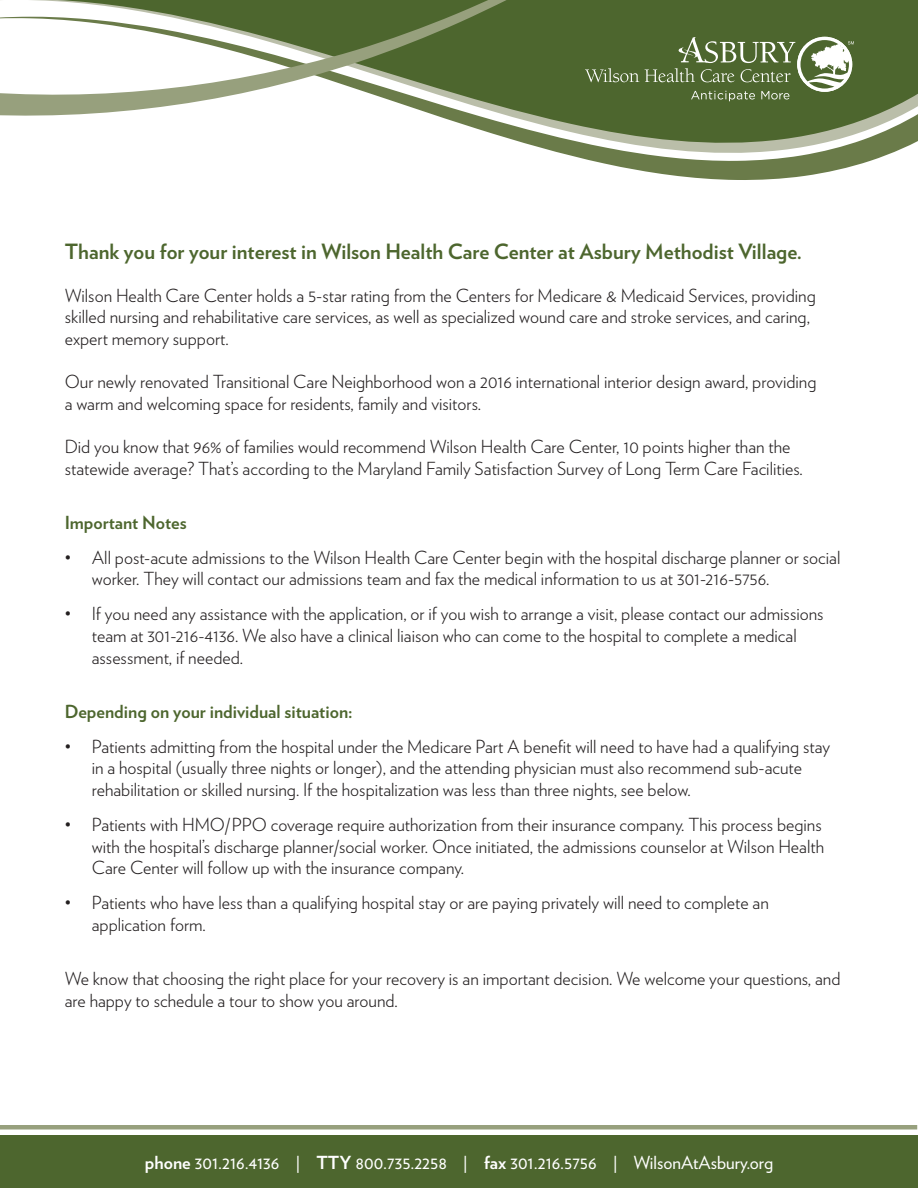
<style>
.page{position:relative;width:918px;height:1188px;background:#fff}
.page>*{position:absolute;margin:0;border:0;box-sizing:border-box;transform-origin:0 0}
.t1{font:700 21px "Verlag";color:#4d662e}
.t2{font:300 18px/21.6px "Verlag";color:#231f20}
.t3{font:18px "Verlag";color:#fff}
.t4{font:700 18px "Verlag";color:#4d662e}
.s1{font-weight:700}
</style>
<div class="page">
<div style="left:0;top:1136px;width:918px;height:52px;background:#4d662e"></div>
<div style="left:0;top:1125px;width:917px;height:5px;background:#97a07d"></div>
<svg style="left:542px;top:148px;width:361px;height:32px"></svg>
<svg style="left:444px;top:0;width:474px;height:148px;background:#73865a"></svg>
<svg style="left:0;top:0;width:758px;height:118px"></svg>
<svg style="left:585px;top:68px;width:54px;height:14px"></svg>
<svg style="left:645px;top:37px;width:209px;height:64px;background:#708458"></svg>
<p class="t1" style="left:65px;top:235px;width:739px">Thank you for your interest in Wilson Health Care Center at Asbury Methodist Village.</p>
<p class="t2" style="left:65px;top:284px;width:753px">Wilson Health Care Center holds a 5-star rating from the Centers for Medicare &amp; Medicaid Services, providing skilled nursing and rehabilitative care services, as well as specialized wound care and stroke services, and caring, expert memory support.</p>
<p class="t2" style="left:65px;top:370px;width:753px">Our newly renovated Transitional Care Neighborhood won a 2016 international interior design award, providing a warm and welcoming space for residents, family and visitors.</p>
<p class="t2" style="left:65px;top:435px;width:739px">Did you know that 96% of families would recommend Wilson Health Care Center, 10 points higher than the statewide average? That’s according to the Maryland Family Satisfaction Survey of Long Term Care Facilities.</p>
<p class="t4" style="left:65px;top:508px;width:123px">Important Notes</p>
<p class="t2" style="left:92px;top:545px;width:750px;text-indent:-27px">• All post-acute admissions to the Wilson Health Care Center begin with the hospital discharge planner or social worker. They will contact our admissions team and fax the medical information to us at 301-216-5756.</p>
<p class="t2" style="left:92px;top:602px;width:733px;text-indent:-27px">• If you need any assistance with the application, or if you wish to arrange a visit, please contact our admissions team at 301-216-4136. We also have a clinical liaison who can come to the hospital to complete a medical assessment, if needed.</p>
<p class="t4" style="left:65px;top:697px;width:289px">Depending on your individual situation:</p>
<p class="t2" style="left:92px;top:734px;width:740px;text-indent:-27px">• Patients admitting from the hospital under the Medicare Part A benefit will need to have had a qualifying stay in a hospital (usually three nights or longer), and the attending physician must also recommend sub-acute rehabilitation or skilled nursing. If the hospitalization was less than three nights, see below.</p>
<p class="t2" style="left:92px;top:813px;width:734px;text-indent:-27px">• Patients with HMO/PPO coverage require authorization from their insurance company. This process begins with the hospital’s discharge planner/social worker. Once initiated, the admissions counselor at Wilson Health<br>Care Center will follow up with the insurance company.</p>
<p class="t2" style="left:92px;top:891px;width:679px;text-indent:-27px">• Patients who have less than a qualifying hospital stay or are paying privately will need to complete an application form.</p>
<p class="t2" style="left:65px;top:967px;width:777px">We know that choosing the right place for your recovery is an important decision. We welcome your questions, and are happy to schedule a tour to show you around.</p>
<p class="t3" style="left:145px;top:1149px;width:630px"><span class="s1">phone</span> 301.216.4136 | <span class="s1">TTY</span> 800.735.2258 | <span class="s1">fax</span> 301.216.5756 | WilsonAtAsbury.org</p>
</div>
